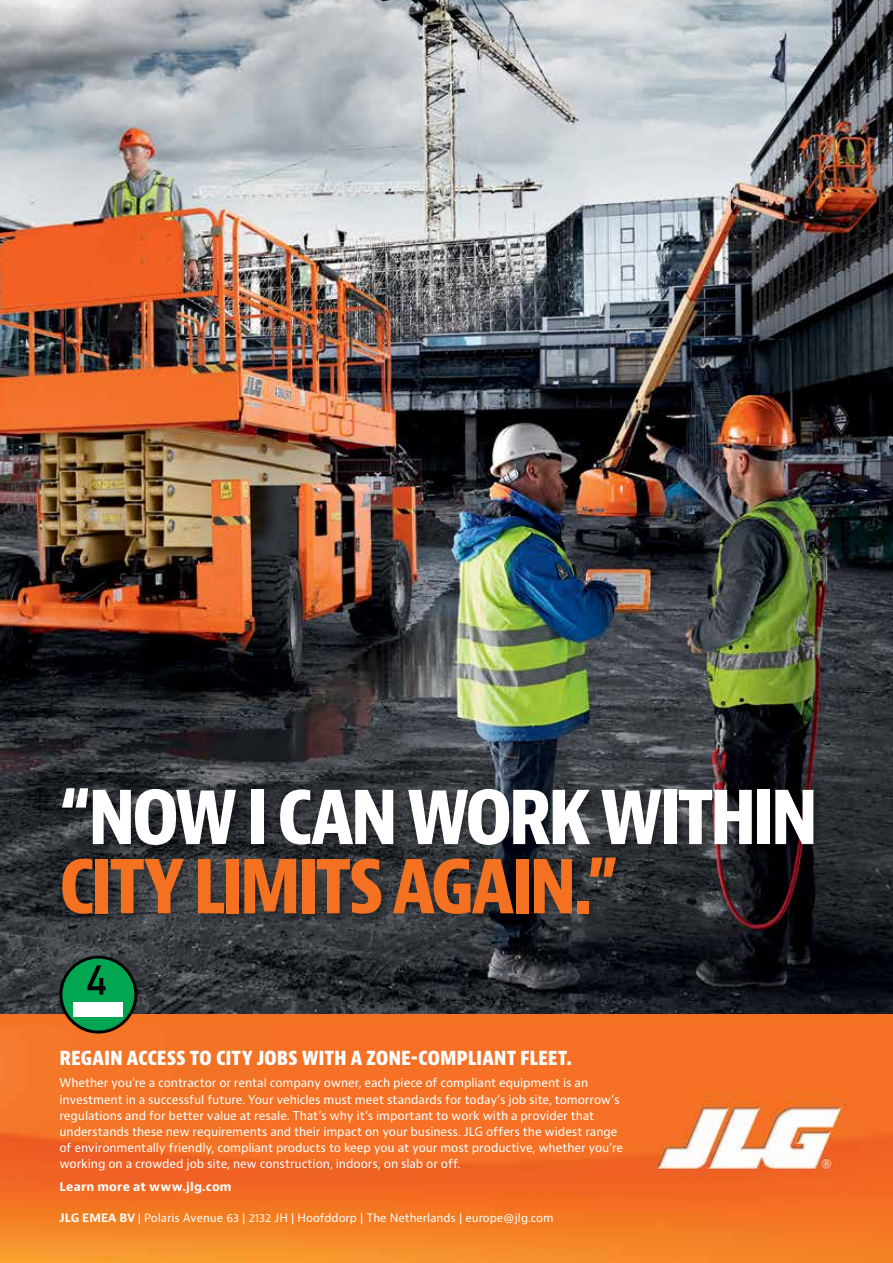
<style>
.page{position:relative;width:893px;height:1263px;background:#fff}
.page>*{position:absolute;margin:0;border:0;box-sizing:border-box;transform-origin:0 0}
.t1{font:800 condensed 72.15px "Bernino Sans";letter-spacing:-.045em;color:#fff}
.t2{font:800 condensed 72.15px "Bernino Sans";letter-spacing:-.04em;color:#f37121}
.t3{font:800 condensed 20.55px "Bernino Sans";letter-spacing:-.005em;color:#fff}
.t4{font:11.85px/16.2px "Bernino Sans";letter-spacing:-.005em;color:#fff}
.t5{font:700 11.85px "Bernino Sans";letter-spacing:.015em;color:#fff}
.t6{font:11.25px "Bernino Sans";color:#fff}
.s1{font-weight:700}
</style>
<div class="page">
<img style="left:0;top:0;width:893px;height:1015px">
<img style="left:58px;top:783px;width:766px;height:141px">
<div style="left:0;top:1015px;width:893px;height:248px;background:#f37121"></div>
<img style="left:0;top:1026px;width:893px;height:237px">
<svg style="left:59px;top:956px;width:78px;height:77px"></svg>
<h1 class="t1" style="left:59px;top:773px;width:760px">“NOW I CAN WORK WITHIN</h1>
<h1 class="t2" style="left:59px;top:843px;width:562px">CITY LIMITS AGAIN.”</h1>
<h2 class="t3" style="left:59px;top:1044px;width:514px">REGAIN ACCESS TO CITY JOBS WITH A ZONE-COMPLIANT FLEET.</h2>
<p class="t4" style="left:59px;top:1075px;width:565px">Whether you’re a contractor or rental company owner, each piece of compliant equipment is an investment in a successful future. Your vehicles must meet standards for today’s job site, tomorrow’s regulations and for better value at resale. That’s why it’s important to work with a provider that understands these new requirements and their impact on your business. JLG offers the widest range of environmentally friendly, compliant products to keep you at your most productive, whether you’re working on a crowded job site, new construction, indoors, on slab or off.</p>
<p class="t5" style="left:59px;top:1179px;width:174px">Learn more at www.jlg.com</p>
<p class="t6" style="left:59px;top:1211px;width:495px"><span class="s1">JLG EMEA BV</span> | Polaris Avenue 63 | 2132 JH | Hoofddorp | The Netherlands | europe@jlg.com</p>
</div>
